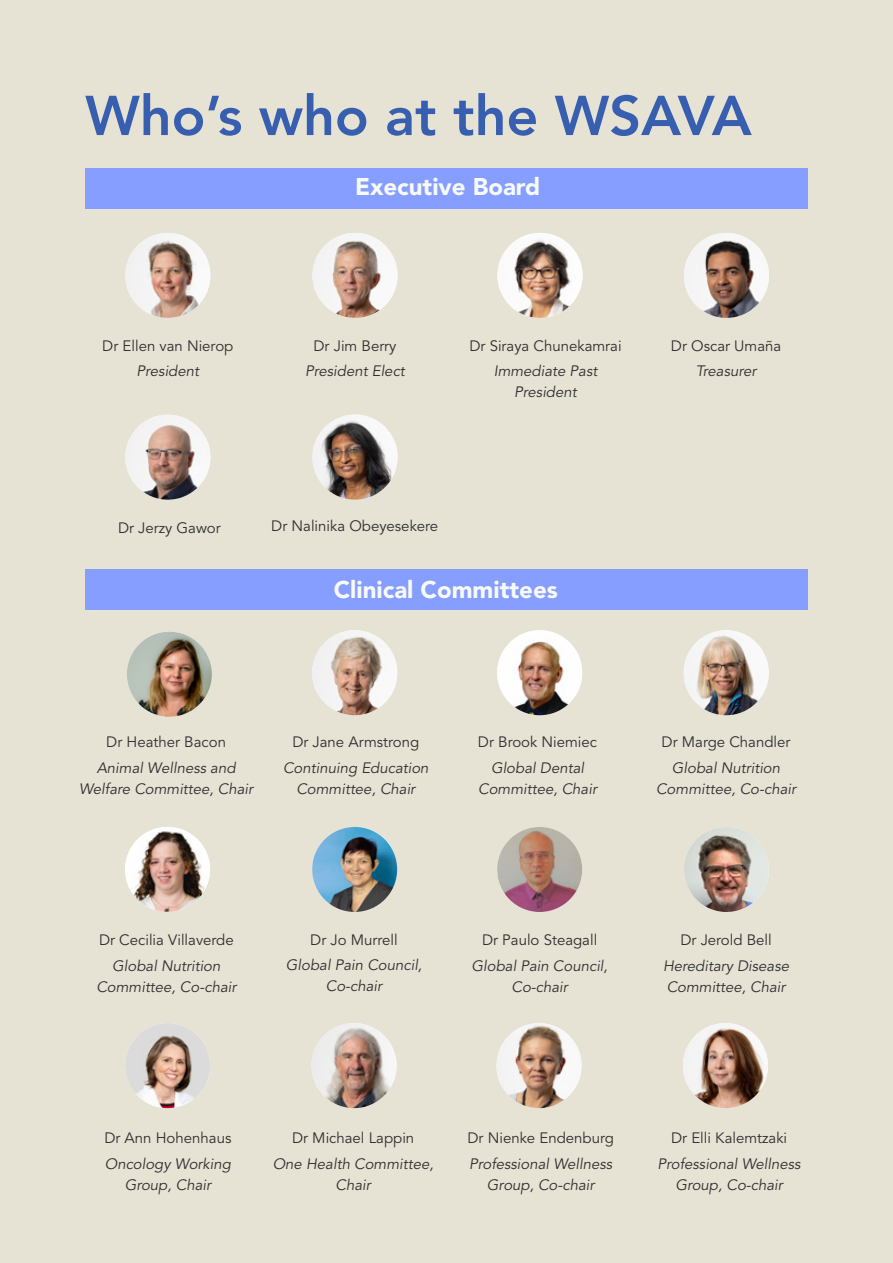
<style>
.page{position:relative;width:893px;height:1263px;background:#e6e3d4}
.page>*{position:absolute;margin:0;border:0;box-sizing:border-box;transform-origin:0 0}
.t1{font:800 55.5px "Avenir LT Std";color:#385eb0}
.t2{font:900 24px "Avenir LT Std";color:#f7faf7}
.t3{font:italic 15px/21px "Avenir LT Std";color:#2e2e30;text-align:center}
.t4{font:15px "Avenir LT Std";color:#2e2e30}
</style>
<div class="page">
<div style="left:85px;top:168px;width:723px;height:40px;background:#859eff"></div>
<div style="left:85px;top:570px;width:723px;height:40px;background:#859eff"></div>
<img style="left:125px;top:233px;width:85px;height:85px;border-radius:43px">
<img style="left:125px;top:827px;width:85px;height:85px;border-radius:43px">
<img style="left:125px;top:1023px;width:85px;height:85px;border-radius:43px">
<img style="left:125px;top:415px;width:85px;height:85px;border-radius:43px">
<img style="left:312px;top:233px;width:85px;height:85px;border-radius:43px">
<img style="left:312px;top:827px;width:85px;height:85px;border-radius:43px">
<img style="left:312px;top:630px;width:85px;height:85px;border-radius:43px">
<img style="left:127px;top:632px;width:85px;height:85px;border-radius:43px">
<img style="left:311px;top:1023px;width:85px;height:85px;border-radius:43px">
<img style="left:312px;top:415px;width:85px;height:85px;border-radius:43px">
<img style="left:497px;top:233px;width:85px;height:85px;border-radius:43px">
<img style="left:497px;top:827px;width:85px;height:85px;border-radius:43px">
<img style="left:684px;top:827px;width:85px;height:85px;border-radius:43px">
<img style="left:497px;top:630px;width:85px;height:85px;border-radius:43px">
<img style="left:496px;top:1023px;width:85px;height:85px;border-radius:43px">
<img style="left:684px;top:233px;width:85px;height:85px;border-radius:43px">
<img style="left:684px;top:630px;width:85px;height:85px;border-radius:43px">
<img style="left:683px;top:1023px;width:85px;height:85px;border-radius:43px">
<h1 class="t1" style="left:85px;top:83px;width:668px">Who’s who at the WSAVA</h1>
<h2 class="t2" style="left:355px;top:172px;width:187px">Executive Board</h2>
<p class="t4" style="left:102px;top:337px;width:133px">Dr Ellen van Nierop</p>
<p class="t3" style="left:137px;top:361px;width:64px">President</p>
<p class="t4" style="left:313px;top:337px;width:85px">Dr Jim Berry</p>
<p class="t3" style="left:305px;top:361px;width:101px">President Elect</p>
<p class="t4" style="left:469px;top:337px;width:154px">Dr Siraya Chunekamrai</p>
<p class="t3" style="left:494px;top:361px;width:105px">Immediate Past<br>President</p>
<p class="t4" style="left:118px;top:519px;width:104px">Dr Jerzy Gawor</p>
<p class="t4" style="left:271px;top:517px;width:168px">Dr Nalinika Obeyesekere</p>
<h2 class="t2" style="left:334px;top:575px;width:226px">Clinical Committees</h2>
<p class="t4" style="left:671px;top:337px;width:112px">Dr Oscar Umaña</p>
<p class="t3" style="left:696px;top:361px;width:62px">Treasurer</p>
<p class="t4" style="left:106px;top:734px;width:121px">Dr Heather Bacon</p>
<p class="t3" style="left:79px;top:757px;width:176px">Animal Wellness and<br>Welfare Committee, Chair</p>
<p class="t4" style="left:292px;top:734px;width:128px">Dr Jane Armstrong</p>
<p class="t3" style="left:283px;top:757px;width:147px">Continuing Education<br>Committee, Chair</p>
<p class="t4" style="left:478px;top:733px;width:121px">Dr Brook Niemiec</p>
<p class="t3" style="left:478px;top:757px;width:120px">Global Dental<br>Committee, Chair</p>
<p class="t4" style="left:662px;top:734px;width:130px">Dr Marge Chandler</p>
<p class="t3" style="left:656px;top:757px;width:141px">Global Nutrition<br>Committee, Co-chair</p>
<p class="t4" style="left:99px;top:931px;width:136px">Dr Cecilia Villaverde</p>
<p class="t3" style="left:96px;top:955px;width:141px">Global Nutrition<br>Committee, Co-chair</p>
<p class="t4" style="left:310px;top:931px;width:89px">Dr Jo Murrell</p>
<p class="t3" style="left:286px;top:955px;width:138px">Global Pain Council,<br>Co-chair</p>
<p class="t4" style="left:482px;top:931px;width:117px">Dr Paulo Steagall</p>
<p class="t3" style="left:472px;top:955px;width:138px">Global Pain Council,<br>Co-chair</p>
<p class="t4" style="left:680px;top:931px;width:93px">Dr Jerold Bell</p>
<p class="t3" style="left:663px;top:955px;width:128px;text-align:left">Hereditary Disease<br>Committee, Chair</p>
<p class="t4" style="left:104px;top:1129px;width:129px">Dr Ann Hohenhaus</p>
<p class="t3" style="left:105px;top:1153px;width:128px">Oncology Working<br>Group, Chair</p>
<p class="t4" style="left:292px;top:1130px;width:124px">Dr Michael Lappin</p>
<p class="t3" style="left:273px;top:1153px;width:162px">One Health Committee,<br>Chair</p>
<p class="t4" style="left:467px;top:1129px;width:148px">Dr Nienke Endenburg</p>
<p class="t3" style="left:469px;top:1153px;width:145px">Professional Wellness<br>Group, Co-chair</p>
<p class="t4" style="left:671px;top:1129px;width:118px">Dr Elli Kalemtzaki</p>
<p class="t3" style="left:658px;top:1153px;width:145px">Professional Wellness<br>Group, Co-chair</p>
</div>
